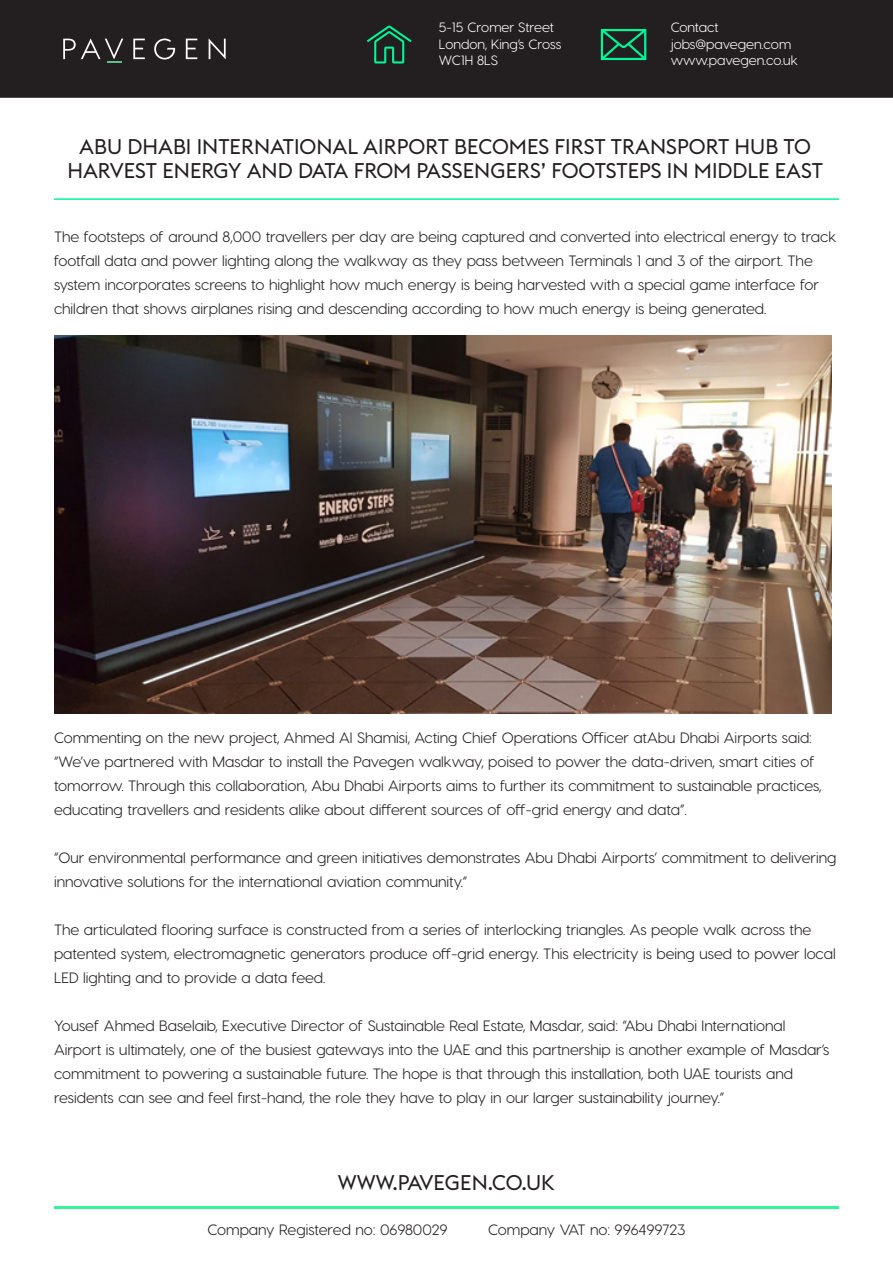
<style>
.page{position:relative;width:893px;height:1263px;background:#fff}
.page>*{position:absolute;margin:0;border:0;box-sizing:border-box;transform-origin:0 0}
.t1{font:21px/24px "Euclid Flex";color:#231f20;text-align:center}
.t2{font:15px/24px "Visby CF";color:#231f20}
.t3{font:13.5px/16.2px "Visby CF";color:#fff}
</style>
<div class="page">
<div style="left:1px;top:1px;width:891px;height:96px;background:#231f20"></div>
<div style="left:0;top:0;width:893px;height:98px;border:2px solid #231f20"></div>
<svg style="left:209px;top:38px;width:17px;height:21px"></svg>
<svg style="left:63px;top:38px;width:60px;height:25px"></svg>
<svg style="left:154px;top:39px;width:21px;height:20px"></svg>
<svg style="left:133px;top:39px;width:12px;height:20px"></svg>
<svg style="left:186px;top:39px;width:11px;height:20px"></svg>
<hr style="left:54px;top:1206px;width:785px;height:3px;background:#32f59a">
<svg style="left:367px;top:25px;width:45px;height:38px"></svg>
<svg style="left:601px;top:29px;width:45px;height:31px"></svg>
<hr style="left:54px;top:198px;width:785px;height:2px;background:#00f596">
<img style="left:54px;top:336px;width:777px;height:377px">
<p class="t3" style="left:439px;top:20px;width:124px">5-15 Cromer Street<br>London, King’s Cross<br>WC1H 8LS</p>
<p class="t3" style="left:671px;top:20px;width:129px">Contact jobs@pavegen.com www.pavegen.co.uk</p>
<p class="t1" style="left:67px;top:134px;width:757px">ABU DHABI INTERNATIONAL AIRPORT BECOMES FIRST TRANSPORT HUB TO<br>HARVEST ENERGY AND DATA FROM PASSENGERS’ FOOTSTEPS IN MIDDLE EAST</p>
<p class="t2" style="left:54px;top:224px;width:784px">The footsteps of around 8,000 travellers per day are being captured and converted into electrical energy to track footfall data and power lighting along the walkway as they pass between Terminals 1 and 3 of the airport. The system incorporates screens to highlight how much energy is being harvested with a special game interface for children that shows airplanes rising and descending according to how much energy is being generated.</p>
<p class="t2" style="left:54px;top:726px;width:769px">Commenting on the new project, Ahmed Al Shamisi, Acting Chief Operations Officer atAbu Dhabi Airports said: “We’ve partnered with Masdar to install the Pavegen walkway, poised to power the data-driven, smart cities of tomorrow. Through this collaboration, Abu Dhabi Airports aims to further its commitment to sustainable practices, educating travellers and residents alike about different sources of off-grid energy and data”.</p>
<p class="t2" style="left:54px;top:846px;width:784px">“Our environmental performance and green initiatives demonstrates Abu Dhabi Airports’ commitment to delivering innovative solutions for the international aviation community.”</p>
<p class="t2" style="left:54px;top:918px;width:783px">The articulated flooring surface is constructed from a series of interlocking triangles. As people walk across the patented system, electromagnetic generators produce off-grid energy. This electricity is being used to power local<br>LED lighting and to provide a data feed.</p>
<p class="t2" style="left:54px;top:1014px;width:777px">Yousef Ahmed Baselaib, Executive Director of Sustainable Real Estate, Masdar, said: “Abu Dhabi International Airport is ultimately, one of the busiest gateways into the UAE and this partnership is another example of Masdar’s commitment to powering a sustainable future. The hope is that through this installation, both UAE tourists and residents can see and feel first-hand, the role they have to play in our larger sustainability journey.”</p>
<h1 class="t1" style="left:338px;top:1171px;width:219px">WWW.PAVEGEN.CO.UK</h1>
<p class="t2" style="left:207px;top:1218px;width:242px">Company Registered no: 06980029</p>
<p class="t2" style="left:488px;top:1218px;width:199px">Company VAT no: 996499723</p>
</div>
